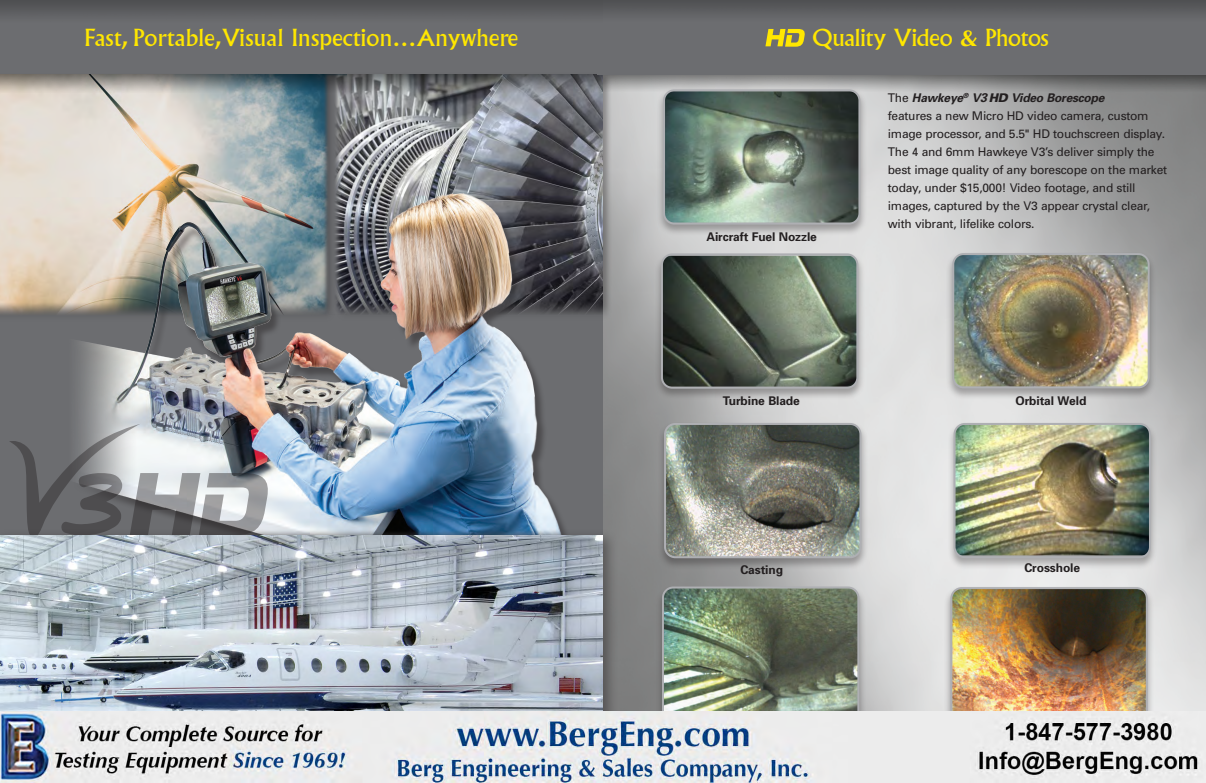
<style>
.page{position:relative;width:1206px;height:783px;background:#fff}
.page>*{position:absolute;margin:0;border:0;box-sizing:border-box;transform-origin:0 0}
.Red_Heads{font:23px "Albertus";letter-spacing:-.005em;color:#ffe700;scale:1.04 1}
.Red_Heads-2{font:23px "Albertus";letter-spacing:-.03em;color:#ffe700;scale:1.04 1}
.t1{font:12px/18px "Univers";letter-spacing:-.02em;color:#231f20}
.t2{font:700 12px "Univers";letter-spacing:-.01em;color:#231f20}
.s1{font-family:"Optima";font-weight:700}
.s2{font-weight:700;font-style:italic}
.s3{font-weight:700;font-style:italic;font-size:12.6px}
.s4{font-weight:900;font-style:italic}
</style>
<div class="page">
<div style="left:0;top:0;width:603px;height:783px;background:#6c6d70"></div>
<img style="left:356px;top:107px;width:247px;height:208px">
<img style="left:0;top:107px;width:347px;height:207px">
<img style="left:64px;top:187px;width:501px;height:341px">
<svg style="left:9px;top:424px;width:261px;height:104px"></svg>
<div style="left:0;top:528px;width:618px;height:255px;background:#231f20;opacity:.45"></div>
<img style="left:0;top:536px;width:603px;height:247px">
<img style="left:0;top:74px;width:603px;height:33px">
<img style="left:603px;top:74px;width:603px;height:709px">
<div style="left:657px;top:88px;width:210px;height:148px;background:#231f20;opacity:.35"></div>
<img style="left:664px;top:91px;width:195px;height:132px">
<div style="left:663px;top:89px;width:197px;height:136px;border:2px solid #aeafb3;border-radius:10px"></div>
<div style="left:655px;top:252px;width:210px;height:148px;background:#231f20;opacity:.35"></div>
<img style="left:662px;top:256px;width:195px;height:131px">
<div style="left:661px;top:253px;width:197px;height:136px;border:2px solid #aeafb3;border-radius:10px"></div>
<div style="left:658px;top:422px;width:210px;height:148px;background:#231f20;opacity:.35"></div>
<img style="left:665px;top:424px;width:195px;height:133px">
<div style="left:664px;top:423px;width:197px;height:135px;border:2px solid #aeafb3;border-radius:10px"></div>
<div style="left:656px;top:585px;width:210px;height:148px;background:#231f20;opacity:.35"></div>
<img style="left:663px;top:588px;width:195px;height:123px">
<div style="left:662px;top:587px;width:197px;height:135px;border:2px solid #aeafb3;border-radius:10px"></div>
<div style="left:946px;top:252px;width:210px;height:148px;background:#231f20;opacity:.35"></div>
<img style="left:953px;top:254px;width:196px;height:133px">
<div style="left:952px;top:253px;width:198px;height:135px;border:2px solid #aeafb3;border-radius:10px"></div>
<div style="left:947px;top:422px;width:210px;height:148px;background:#231f20;opacity:.35"></div>
<img style="left:955px;top:424px;width:195px;height:131px">
<div style="left:954px;top:423px;width:197px;height:135px;border:2px solid #aeafb3;border-radius:10px"></div>
<div style="left:598px;top:0;width:608px;height:74px;background:linear-gradient(to bottom,#5e5f62,#717375)"></div>
<svg style="left:765px;top:29px;width:40px;height:17px"></svg>
<div style="left:944px;top:586px;width:210px;height:148px;background:#231f20;opacity:.35"></div>
<img style="left:951px;top:588px;width:196px;height:123px">
<div style="left:950px;top:587px;width:198px;height:135px;border:2px solid #aeafb3;border-radius:10px"></div>
<img style="left:0;top:711px;width:1206px;height:71px">
<p class="Red_Heads" style="left:85px;top:25px;width:419px">Fast, Portable, Visual Inspection…Anywhere</p>
<p class="Red_Heads-2" style="left:812px;top:25px;width:229px">Quality Video <span class="s1">&amp;</span> Photos</p>
<p class="t2" style="left:707px;top:229px;width:112px">Aircraft Fuel Nozzle</p>
<p class="t2" style="left:723px;top:393px;width:79px">Turbine Blade</p>
<p class="t2" style="left:740px;top:562px;width:44px">Casting</p>
<p class="t1" style="left:888px;top:88px;width:281px">The <span class="s2">Hawkeye</span><sup>®</sup> <span class="s2">V</span><span class="s3">3</span><span class="s4">HD</span> <span class="s2">Video Borescope<br></span>features a new Micro HD video camera, custom image processor, and 5.5" HD touchscreen display.<br>The 4 and 6mm Hawkeye V3’s deliver simply the best image quality of any borescope on the market today, under $15,000! Video footage, and still images, captured by the V3 appear crystal clear, with vibrant, lifelike colors.</p>
<p class="t2" style="left:1016px;top:393px;width:72px">Orbital Weld</p>
<p class="t2" style="left:1024px;top:560px;width:57px">Crosshole</p>
</div>
